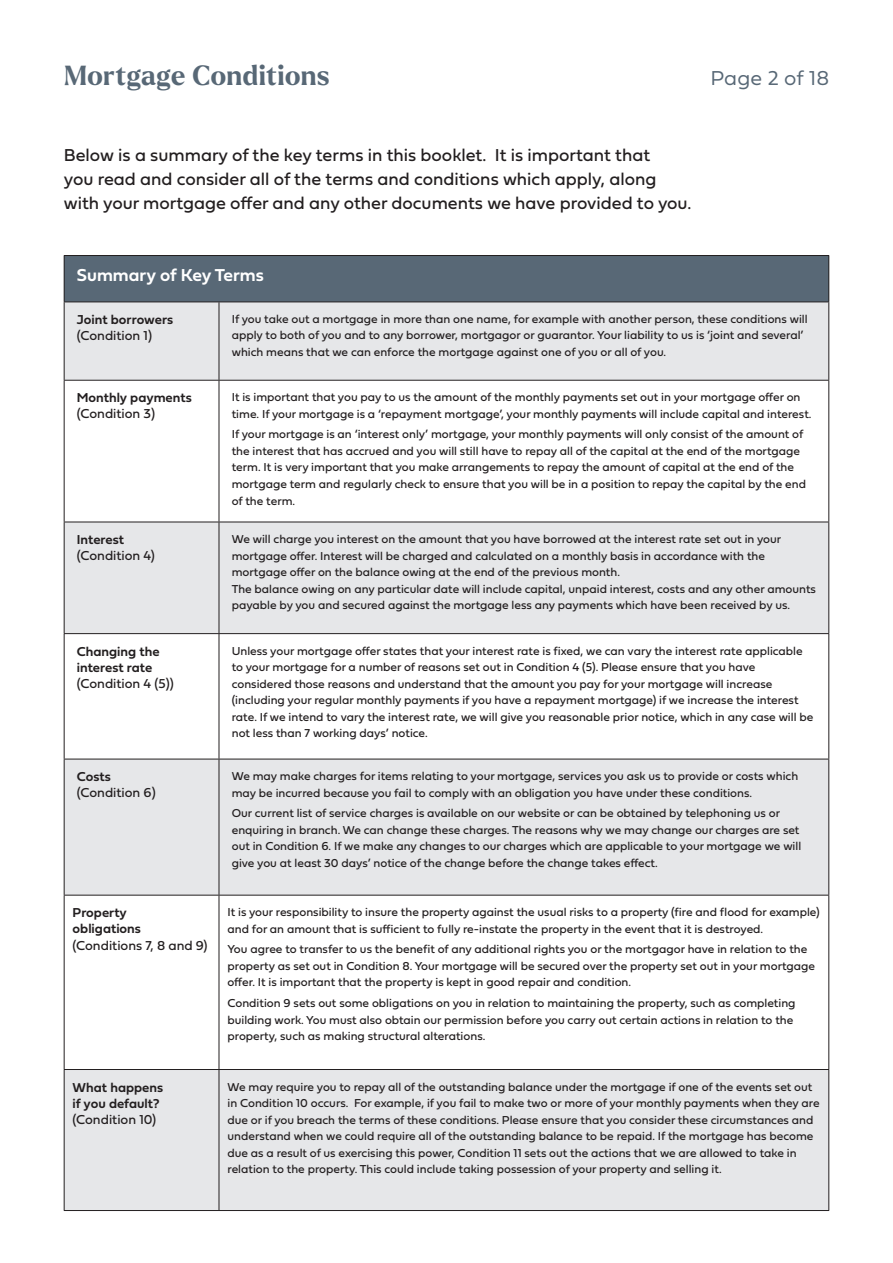
<style>
.page{position:relative;width:893px;height:1263px;background:#fff}
.page>*{position:absolute;margin:0;border:0;box-sizing:border-box;transform-origin:0 0}
.t1{font:700 27px "Larken";letter-spacing:.02em;color:#586876}
.t2{font:21px "Fieldwork Geo Light";letter-spacing:.005em;color:#586876}
.t3{font:18px/24px "Fieldwork Geo Regular";color:#231f20}
.t4{font:18px "Fieldwork Geo Demibold";color:#fff}
.t5{font:13.5px/16.2px "Fieldwork Geo Demibold";color:#231f20}
.t6{font:13.5px "Fieldwork Geo Regular";color:#231f20}
.Table_Cell_Text_8pt{font:12px/16.5px "Fieldwork Geo Regular";color:#231f20}
</style>
<div class="page">
<div style="left:64px;top:255px;width:765px;height:47px;background:#586876"></div>
<div style="left:65px;top:303px;width:763px;height:907px;background:#e6e7e9"></div>
<svg style="left:65px;top:381px;width:763px;height:688px"></svg>
<hr style="left:64px;top:255px;width:155px;height:1px;background:#231f20">
<hr style="left:64px;top:256px;width:1px;height:46px;background:#231f20">
<hr style="left:219px;top:255px;width:610px;height:1px;background:#231f20">
<hr style="left:828px;top:256px;width:1px;height:46px;background:#231f20">
<hr style="left:64px;top:302px;width:155px;height:1px;background:#231f20">
<hr style="left:64px;top:302px;width:1px;height:78px;background:#231f20">
<hr style="left:219px;top:302px;width:610px;height:1px;background:#231f20">
<hr style="left:219px;top:302px;width:1px;height:78px;background:#231f20">
<hr style="left:828px;top:302px;width:1px;height:78px;background:#231f20">
<hr style="left:64px;top:380px;width:155px;height:1px;background:#231f20">
<hr style="left:64px;top:381px;width:1px;height:141px;background:#231f20">
<hr style="left:219px;top:380px;width:610px;height:1px;background:#231f20">
<hr style="left:219px;top:381px;width:1px;height:141px;background:#231f20">
<hr style="left:828px;top:381px;width:1px;height:141px;background:#231f20">
<hr style="left:64px;top:522px;width:155px;height:1px;background:#231f20">
<hr style="left:64px;top:522px;width:1px;height:111px;background:#231f20">
<hr style="left:219px;top:522px;width:610px;height:1px;background:#231f20">
<hr style="left:219px;top:522px;width:1px;height:111px;background:#231f20">
<hr style="left:828px;top:522px;width:1px;height:111px;background:#231f20">
<hr style="left:64px;top:633px;width:155px;height:1px;background:#231f20">
<hr style="left:64px;top:634px;width:1px;height:125px;background:#231f20">
<hr style="left:219px;top:633px;width:610px;height:1px;background:#231f20">
<hr style="left:219px;top:634px;width:1px;height:125px;background:#231f20">
<hr style="left:828px;top:634px;width:1px;height:125px;background:#231f20">
<hr style="left:64px;top:759px;width:155px;height:1px;background:#231f20">
<hr style="left:64px;top:759px;width:1px;height:136px;background:#231f20">
<hr style="left:219px;top:759px;width:610px;height:1px;background:#231f20">
<hr style="left:219px;top:759px;width:1px;height:136px;background:#231f20">
<hr style="left:828px;top:759px;width:1px;height:136px;background:#231f20">
<hr style="left:64px;top:895px;width:155px;height:1px;background:#231f20">
<hr style="left:64px;top:895px;width:1px;height:174px;background:#231f20">
<hr style="left:219px;top:895px;width:610px;height:1px;background:#231f20">
<hr style="left:219px;top:895px;width:1px;height:174px;background:#231f20">
<hr style="left:828px;top:895px;width:1px;height:174px;background:#231f20">
<hr style="left:64px;top:1069px;width:155px;height:1px;background:#231f20">
<hr style="left:64px;top:1070px;width:1px;height:140px;background:#231f20">
<hr style="left:219px;top:1069px;width:610px;height:1px;background:#231f20">
<hr style="left:219px;top:1070px;width:1px;height:140px;background:#231f20">
<hr style="left:828px;top:1070px;width:1px;height:140px;background:#231f20">
<hr style="left:64px;top:1210px;width:155px;height:1px;background:#231f20">
<hr style="left:219px;top:1210px;width:610px;height:1px;background:#231f20">
<h1 class="t1" style="left:64px;top:58px;width:267px">Mortgage Conditions</h1>
<h2 class="t2" style="left:710px;top:62px;width:120px">Page 2 of 18</h2>
<p class="t3" style="left:64px;top:142px;width:629px">Below is a summary of the key terms in this booklet. It is important that<br>you read and consider all of the terms and conditions which apply, along with your mortgage offer and any other documents we have provided to you.</p>
<p class="t4" style="left:77px;top:260px;width:188px">Summary of Key Terms</p>
<p class="t5" style="left:77px;top:311px;width:98px">Joint borrowers</p>
<p class="t6" style="left:77px;top:325px;width:77px">(Condition 1)</p>
<p class="Table_Cell_Text_8pt" style="left:232px;top:310px;width:577px">If you take out a mortgage in more than one name, for example with another person, these conditions will apply to both of you and to any borrower, mortgagor or guarantor. Your liability to us is ‘joint and several’ which means that we can enforce the mortgage against one of you or all of you.</p>
<p class="t5" style="left:77px;top:389px;width:116px">Monthly payments</p>
<p class="t6" style="left:77px;top:403px;width:80px">(Condition 3)</p>
<p class="Table_Cell_Text_8pt" style="left:232px;top:388px;width:581px">It is important that you pay to us the amount of the monthly payments set out in your mortgage offer on time. If your mortgage is a ‘repayment mortgage’, your monthly payments will include capital and interest.</p>
<p class="Table_Cell_Text_8pt" style="left:232px;top:426px;width:576px">If your mortgage is an ‘interest only’ mortgage, your monthly payments will only consist of the amount of the interest that has accrued and you will still have to repay all of the capital at the end of the mortgage term. It is very important that you make arrangements to repay the amount of capital at the end of the mortgage term and regularly check to ensure that you will be in a position to repay the capital by the end of the term.</p>
<p class="t5" style="left:77px;top:531px;width:49px">Interest</p>
<p class="t6" style="left:77px;top:545px;width:80px">(Condition 4)</p>
<p class="Table_Cell_Text_8pt" style="left:232px;top:530px;width:586px">We will charge you interest on the amount that you have borrowed at the interest rate set out in your mortgage offer. Interest will be charged and calculated on a monthly basis in accordance with the mortgage offer on the balance owing at the end of the previous month.<br>The balance owing on any particular date will include capital, unpaid interest, costs and any other amounts payable by you and secured against the mortgage less any payments which have been received by us.</p>
<p class="t5" style="left:77px;top:642px;width:84px">Changing the interest rate</p>
<p class="t6" style="left:77px;top:673px;width:98px">(Condition 4 (5))</p>
<p class="Table_Cell_Text_8pt" style="left:232px;top:642px;width:583px">Unless your mortgage offer states that your interest rate is fixed, we can vary the interest rate applicable to your mortgage for a number of reasons set out in Condition 4 (5). Please ensure that you have considered those reasons and understand that the amount you pay for your mortgage will increase (including your regular monthly payments if you have a repayment mortgage) if we increase the interest rate. If we intend to vary the interest rate, we will give you reasonable prior notice, which in any case will be not less than 7 working days’ notice.</p>
<p class="t5" style="left:77px;top:768px;width:35px">Costs</p>
<p class="t6" style="left:77px;top:782px;width:80px">(Condition 6)</p>
<p class="Table_Cell_Text_8pt" style="left:232px;top:767px;width:568px">We may make charges for items relating to your mortgage, services you ask us to provide or costs which may be incurred because you fail to comply with an obligation you have under these conditions.</p>
<p class="Table_Cell_Text_8pt" style="left:232px;top:804px;width:571px">Our current list of service charges is available on our website or can be obtained by telephoning us or enquiring in branch. We can change these charges. The reasons why we may change our charges are set out in Condition 6. If we make any changes to our charges which are applicable to your mortgage we will give you at least 30 days’ notice of the change before the change takes effect.</p>
<p class="t5" style="left:73px;top:904px;width:70px">Property obligations</p>
<p class="t6" style="left:73px;top:934px;width:136px">(Conditions 7, 8 and 9)</p>
<p class="Table_Cell_Text_8pt" style="left:227px;top:903px;width:594px">It is your responsibility to insure the property against the usual risks to a property (fire and flood for example) and for an amount that is sufficient to fully re-instate the property in the event that it is destroyed.</p>
<p class="Table_Cell_Text_8pt" style="left:227px;top:941px;width:589px">You agree to transfer to us the benefit of any additional rights you or the mortgagor have in relation to the property as set out in Condition 8. Your mortgage will be secured over the property set out in your mortgage offer. It is important that the property is kept in good repair and condition.</p>
<p class="Table_Cell_Text_8pt" style="left:227px;top:994px;width:570px">Condition 9 sets out some obligations on you in relation to maintaining the property, such as completing building work. You must also obtain our permission before you carry out certain actions in relation to the property, such as making structural alterations.</p>
<p class="t5" style="left:73px;top:1078px;width:92px">What happens if you default?</p>
<p class="t6" style="left:73px;top:1109px;width:85px">(Condition 10)</p>
<p class="Table_Cell_Text_8pt" style="left:227px;top:1078px;width:594px">We may require you to repay all of the outstanding balance under the mortgage if one of the events set out in Condition 10 occurs. For example, if you fail to make two or more of your monthly payments when they are due or if you breach the terms of these conditions. Please ensure that you consider these circumstances and understand when we could require all of the outstanding balance to be repaid. If the mortgage has become due as a result of us exercising this power, Condition 11 sets out the actions that we are allowed to take in relation to the property. This could include taking possession of your property and selling it.</p>
</div>
